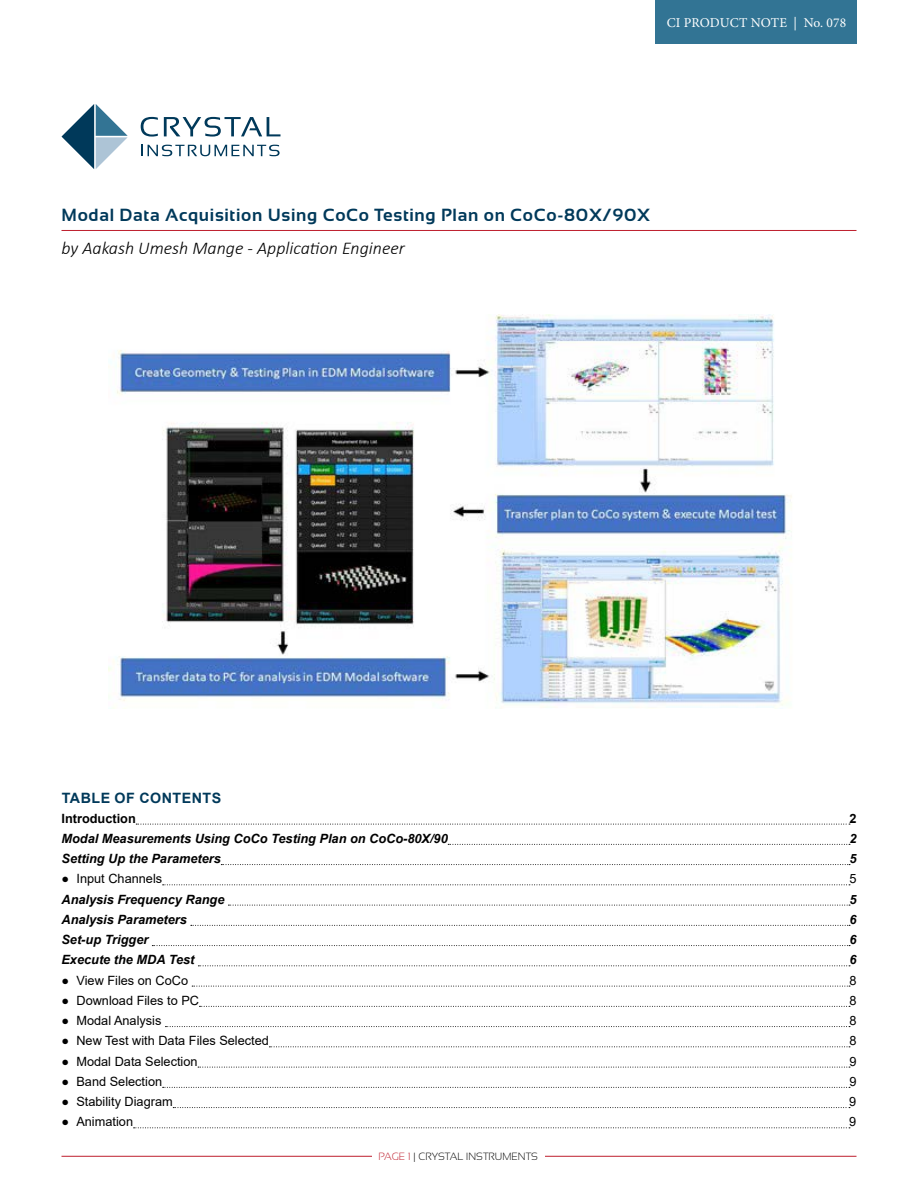
<style>
.page{position:relative;width:918px;height:1188px;background:#fff}
.page>*{position:absolute;margin:0;border:0;box-sizing:border-box;transform-origin:0 0}
.t1{font:italic 300 18px "Calibri";color:#000}
.t2{font:700 17.55px "Sansation";letter-spacing:.04em;color:#00395a}
.t3{font:700 14.25px "Arial";letter-spacing:.035em;color:#00395a}
.t4{font:13.5px "Minion Pro";letter-spacing:.005em;color:#fff}
.t5{font:12.75px "Arial";color:#000}
.t6{font:italic 700 12.75px "Arial";color:#000}
.t7{font:700 12.75px "Arial";color:#000}
.t8{font:300 10.5px "Sansation";color:#000}
.s1{color:#be1e2d}
</style>
<div class="page">
<hr style="left:62px;top:230px;width:794px;height:1px;background:#be1e2d">
<svg style="left:141px;top:117px;width:17px;height:20px"></svg>
<svg style="left:164px;top:117px;width:116px;height:20px"></svg>
<svg style="left:141px;top:145px;width:139px;height:11px"></svg>
<svg style="left:62px;top:104px;width:66px;height:65px"></svg>
<div style="left:655px;top:0;width:201px;height:43px;background:#327494"></div>
<hr style="left:62px;top:1156px;width:794px;height:1px;background:#be1e2d">
<div style="left:373px;top:1140px;width:172px;height:48px;background:#fff"></div>
<svg style="left:136px;top:824px;width:714px;height:1px"></svg>
<svg style="left:448px;top:844px;width:402px;height:1px"></svg>
<svg style="left:221px;top:864px;width:629px;height:1px"></svg>
<svg style="left:163px;top:884px;width:687px;height:1px"></svg>
<svg style="left:228px;top:905px;width:622px;height:1px"></svg>
<svg style="left:191px;top:925px;width:659px;height:1px"></svg>
<svg style="left:152px;top:945px;width:698px;height:1px"></svg>
<svg style="left:198px;top:965px;width:652px;height:1px"></svg>
<svg style="left:192px;top:986px;width:658px;height:1px"></svg>
<svg style="left:199px;top:1006px;width:651px;height:1px"></svg>
<svg style="left:165px;top:1026px;width:685px;height:1px"></svg>
<svg style="left:269px;top:1046px;width:581px;height:1px"></svg>
<svg style="left:198px;top:1067px;width:652px;height:1px"></svg>
<svg style="left:163px;top:1087px;width:687px;height:1px"></svg>
<svg style="left:173px;top:1107px;width:677px;height:1px"></svg>
<svg style="left:134px;top:1127px;width:716px;height:1px"></svg>
<img style="left:108px;top:314px;width:684px;height:394px">
<p class="t4" style="left:667px;top:13px;width:181px">CI PRODUCT NOTE | No. 078</p>
<h2 class="t2" style="left:62px;top:205px;width:590px">Modal Data Acquisition Using CoCo Testing Plan on CoCo-80X/90X</h2>
<h1 class="t1" style="left:62px;top:237px;width:345px">by Aakash Umesh Mange - Application Engineer</h1>
<p class="t3" style="left:62px;top:787px;width:161px">TABLE OF CONTENTS</p>
<p class="t7" style="left:62px;top:809px;width:76px">Introduction</p>
<p class="t7" style="left:849px;top:809px;width:9px">2</p>
<p class="t6" style="left:62px;top:830px;width:388px">Modal Measurements Using CoCo Testing Plan on CoCo-80X/90</p>
<p class="t6" style="left:849px;top:830px;width:9px">2</p>
<p class="t6" style="left:62px;top:850px;width:161px">Setting Up the Parameters</p>
<p class="t6" style="left:849px;top:850px;width:9px">5</p>
<p class="t5" style="left:62px;top:870px;width:102px">● Input Channels</p>
<p class="t5" style="left:849px;top:870px;width:9px">5</p>
<p class="t6" style="left:61px;top:891px;width:164px">Analysis Frequency Range</p>
<p class="t6" style="left:849px;top:891px;width:9px">5</p>
<p class="t6" style="left:61px;top:911px;width:127px">Analysis Parameters</p>
<p class="t6" style="left:849px;top:911px;width:9px">6</p>
<p class="t6" style="left:61px;top:931px;width:88px">Set-up Trigger</p>
<p class="t6" style="left:849px;top:931px;width:9px">6</p>
<p class="t6" style="left:61px;top:951px;width:134px">Execute the MDA Test</p>
<p class="t6" style="left:849px;top:951px;width:9px">6</p>
<p class="t5" style="left:61px;top:971px;width:128px">● View Files on CoCo</p>
<p class="t5" style="left:849px;top:971px;width:9px">8</p>
<p class="t5" style="left:61px;top:992px;width:139px">● Download Files to PC</p>
<p class="t5" style="left:849px;top:992px;width:9px">8</p>
<p class="t5" style="left:61px;top:1012px;width:102px">● Modal Analysis</p>
<p class="t5" style="left:849px;top:1012px;width:9px">8</p>
<p class="t5" style="left:61px;top:1032px;width:209px">● New Test with Data Files Selected</p>
<p class="t5" style="left:849px;top:1032px;width:9px">8</p>
<p class="t5" style="left:61px;top:1052px;width:138px">● Modal Data Selection</p>
<p class="t5" style="left:849px;top:1052px;width:9px">9</p>
<p class="t5" style="left:61px;top:1073px;width:102px">● Band Selection</p>
<p class="t5" style="left:849px;top:1073px;width:9px">9</p>
<p class="t5" style="left:61px;top:1093px;width:113px">● Stability Diagram</p>
<p class="t5" style="left:849px;top:1093px;width:9px">9</p>
<p class="t5" style="left:61px;top:1113px;width:73px">● Animation</p>
<p class="t5" style="left:849px;top:1113px;width:9px">9</p>
<p class="t8" style="left:378px;top:1151px;width:161px"><span class="s1">PAGE 1</span> | CRYSTAL INSTRUMENTS</p>
</div>
